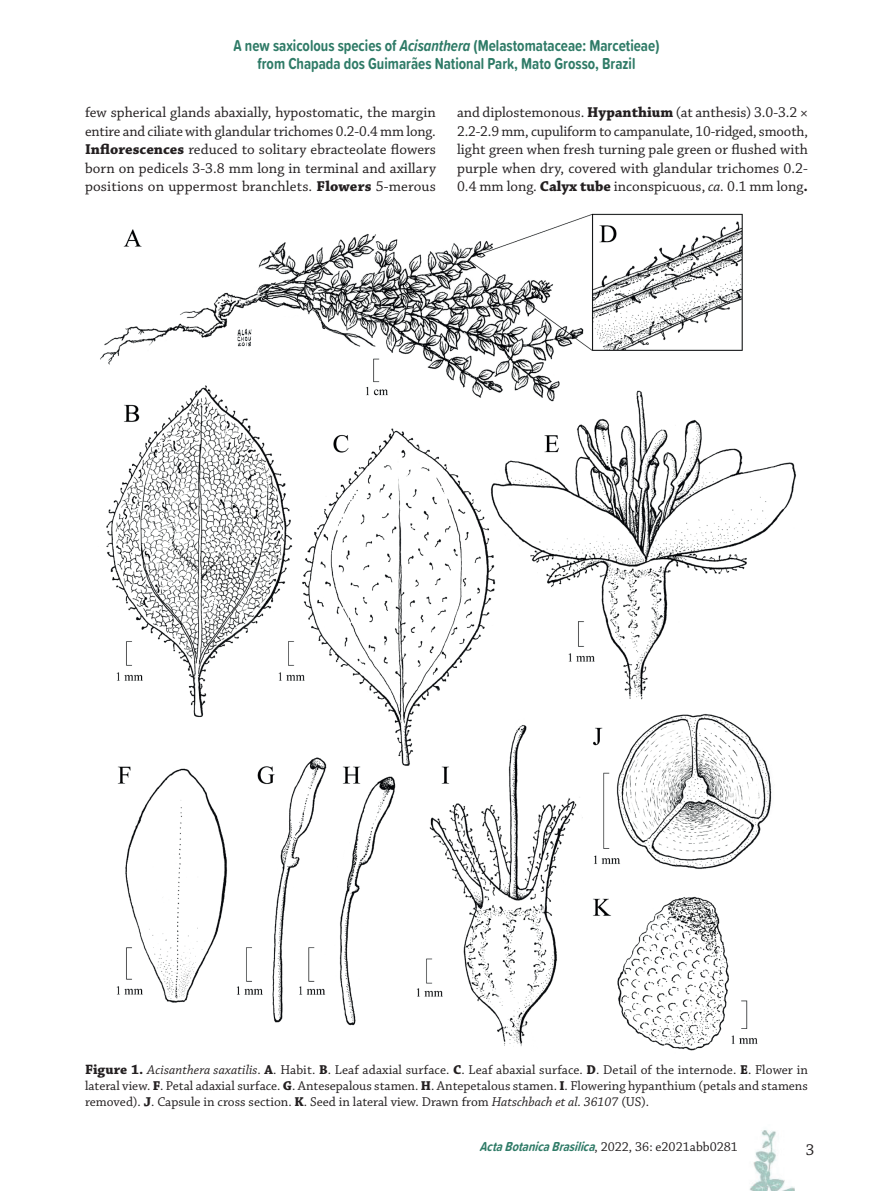
<style>
.page{position:relative;width:893px;height:1191px;background:#fff}
.page>*{position:absolute;margin:0;border:0;box-sizing:border-box;transform-origin:0 0}
.t1{font:700 16.5px/18px "Proxima Soft Cond";color:#2f7b67;text-align:center;scale:.91 1}
.t2{font:16.5px "Chaparral Pro";color:#231f20}
.t3{font:15px/18.3px "Chaparral Pro";letter-spacing:.005em;color:#231f20;text-align:justify}
.t4{font:13.5px/16.2px "Chaparral Pro";color:#231f20;text-align:justify}
.t5{font:italic 700 13.5px "Proxima Soft Cond";color:#2f7b67;scale:.95 1}
.s1{font-style:italic}
.s2{font-weight:700}
.s3{font-weight:700;font-size:14.25px}
.s4{font-family:"Chaparral Pro";font-weight:400;font-style:normal;color:#231f20}
</style>
<div class="page">
<img style="left:749px;top:1130px;width:45px;height:61px">
<img style="left:100px;top:213px;width:696px;height:838px">
<p class="t1" style="left:233px;top:36px;width:470px">A new saxicolous species of <span class="s1">Acisanthera</span> (Melastomataceae: Marcetieae) from Chapada dos Guimarães National Park, Mato Grosso, Brazil</p>
<p class="t3" style="left:85px;top:104px;width:352px">few spherical glands abaxially, hypostomatic, the margin entire and ciliate with glandular trichomes 0.2-0.4 mm long.<br><span class="s2">Inflorescences</span> reduced to solitary ebracteolate flowers born on pedicels 3-3.8 mm long in terminal and axillary positions on uppermost branchlets. <span class="s2">Flowers</span> 5-merous</p>
<p class="t3" style="left:457px;top:104px;width:352px">and diplostemonous. <span class="s2">Hypanthium</span> (at anthesis) 3.0-3.2 × 2.2-2.9 mm, cupuliform to campanulate, 10-ridged, smooth, light green when fresh turning pale green or flushed with purple when dry, covered with glandular trichomes 0.2- 0.4 mm long. <span class="s2">Calyx tube</span> inconspicuous, <span class="s1">ca.</span> 0.1 mm long<span class="s2">.</span></p>
<p class="t4" style="left:85px;top:1061px;width:724px"><span class="s3">Figure 1.</span> <span class="s1">Acisanthera saxatilis</span>. <span class="s2">A</span>. Habit. <span class="s2">B</span>. Leaf adaxial surface. <span class="s2">C</span>. Leaf abaxial surface. <span class="s2">D</span>. Detail of the internode. <span class="s2">E</span>. Flower in lateral view. <span class="s2">F</span>. Petal adaxial surface. <span class="s2">G</span>. Antesepalous stamen. <span class="s2">H</span>. Antepetalous stamen. <span class="s2">I</span>. Flowering hypanthium (petals and stamens removed). <span class="s2">J</span>. Capsule in cross section. <span class="s2">K</span>. Seed in lateral view. Drawn from <span class="s1">Hatschbach et al. 36107</span> (US).</p>
<p class="t5" style="left:480px;top:1136px;width:274px">ActaBotanicaBrasilica<span class="s4">, 2 0 2 2 , 3 6 : e 2 0 2 1 a b b 0 2 8 1</span></p>
<p class="t2" style="left:806px;top:1141px;width:10px">3</p>
</div>
